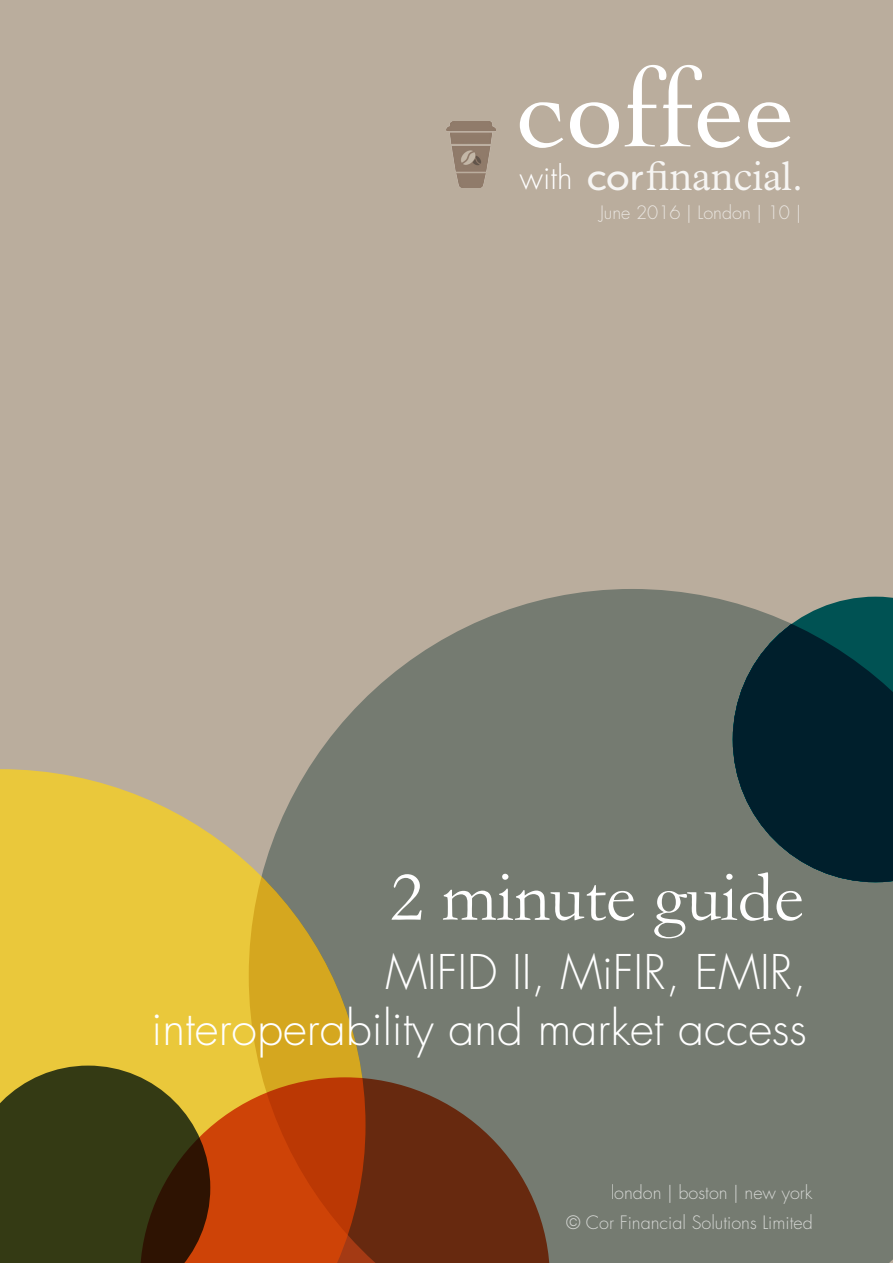
<style>
.page{position:relative;width:893px;height:1263px;background:#baad9d}
.page>*{position:absolute;margin:0;border:0;box-sizing:border-box;transform-origin:0 0}
.Body{font:114px "Cochin";letter-spacing:-.005em;color:#fff}
.Body-2{font:72px "Garamond";color:#fff}
.t1{font:300 46.5px/55.8px "Futura Std";color:#fff;text-align:right}
.t2{font:300 41.85px "Plantin MT Std";color:#fff;scale:.96 1}
.t3{font:300 18px "Futura Std";color:#fff}
.s1{font-family:"Futura Std";font-size:31.5px}
.s2{font-family:"Museo Sans Rounded 500";font-weight:400;font-size:36px}
</style>
<div class="page">
<svg style="left:0;top:769px;width:249px;height:308px;background:#e5c544"></svg>
<svg style="left:249px;top:589px;width:644px;height:674px;background:#73796b"></svg>
<svg style="left:210px;top:1077px;width:340px;height:186px;background:#944219"></svg>
<svg style="left:0;top:1065px;width:210px;height:198px;background:#464215"></svg>
<img style="left:446px;top:121px;width:50px;height:66px">
<p class="Body" style="left:517px;top:32px;width:280px">coffee</p>
<p class="t2" style="left:519px;top:152px;width:297px"><span class="s1">with</span> <span class="s2">cor</span>financial.</p>
<p class="t3" style="left:600px;top:202px;width:203px">June 2016 | London | 10 |</p>
<p class="Body-2" style="left:390px;top:854px;width:415px">2 minute guide</p>
<p class="t1" style="left:152px;top:945px;width:657px">MIFID II, MiFIR, EMIR, interoperability and market access</p>
<p class="t3" style="left:611px;top:1182px;width:203px">london | boston | new york</p>
<p class="t3" style="left:566px;top:1211px;width:248px">© Cor Financial Solutions Limited</p>
</div>
